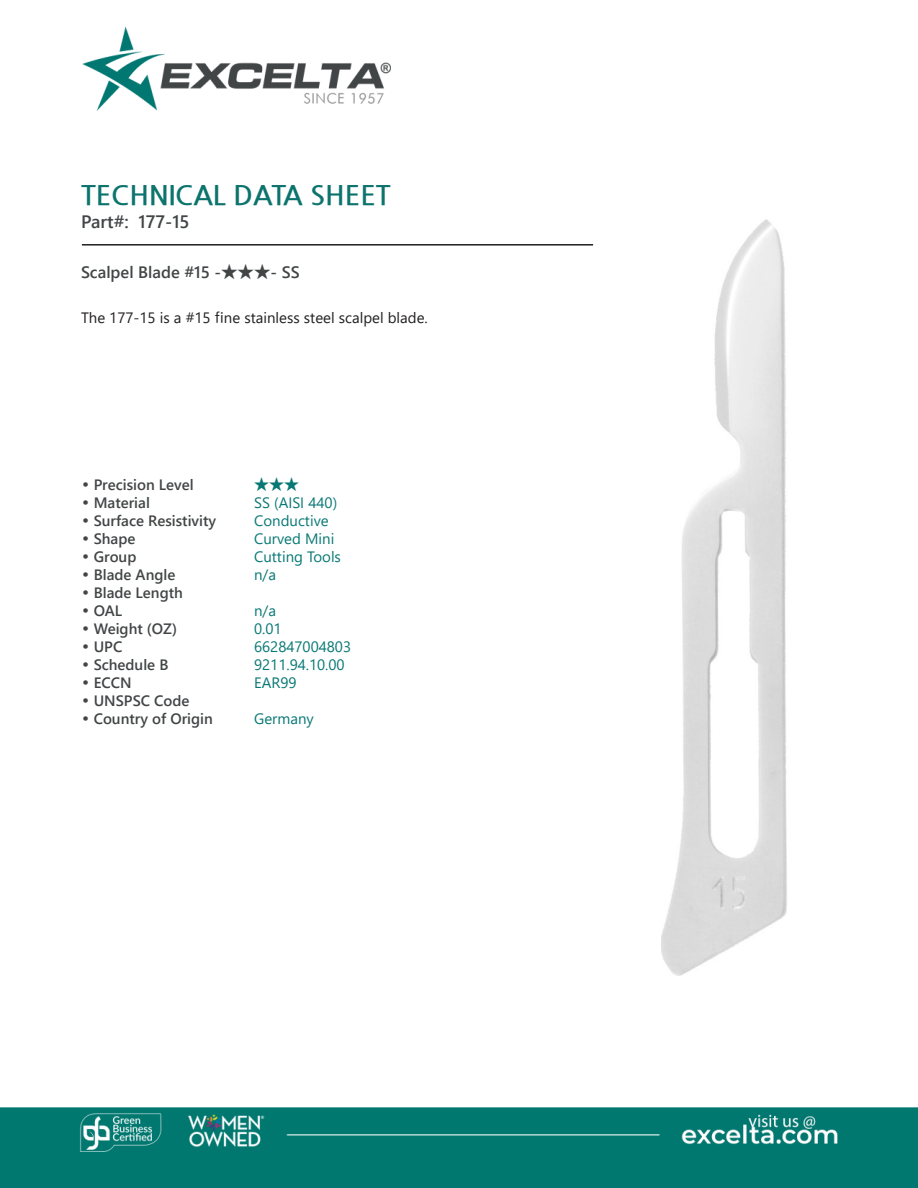
<style>
.page{position:relative;width:918px;height:1188px;background:#fff}
.page>*{position:absolute;margin:0;border:0;box-sizing:border-box;transform-origin:0 0}
.t1{font:700 27px "Nanum Gothic";color:#0d746d}
.t2{font:700 18px "Yu Gothic UI";color:#424546}
.t3{font:700 16.5px "Yu Gothic UI";color:#424546}
.t4{font:700 15px "Yu Gothic UI";color:#424546}
.t5{font:15px "Yu Gothic UI";color:#087875}
.t6{font:15px "Yu Gothic UI";color:#221f1f}
.s1{font-family:"Century Gothic";font-weight:400}
</style>
<div class="page">
<img style="left:0;top:26px;width:918px;height:1162px">
<img style="left:662px;top:220px;width:125px;height:756px">
<hr style="left:82px;top:244px;width:511px;height:2px;background:#221f1f">
<h1 class="t1" style="left:81px;top:179px;width:311px">TECHNICAL DATA SHEET</h1>
<p class="t2" style="left:81px;top:215px;width:110px">Part#: 177-15</p>
<p class="t3" style="left:81px;top:262px;width:220px">Scalpel Blade #15 -★★★- SS</p>
<p class="t6" style="left:81px;top:303px;width:348px">The 177-15 is a #15 昀椀ne stainless steel scalpel blade.</p>
<p class="t4" style="left:81px;top:479px;width:114px"><span class="s1">•</span> Precision Level</p>
<p class="t5" style="left:254px;top:471px;width:46px">★★★</p>
<p class="t4" style="left:81px;top:497px;width:70px"><span class="s1">•</span> Material</p>
<p class="t5" style="left:254px;top:489px;width:85px">SS (AISI 440)</p>
<p class="t4" style="left:81px;top:515px;width:137px"><span class="s1">•</span> Surface Resistivity</p>
<p class="t5" style="left:254px;top:515px;width:76px">Conductive</p>
<p class="t4" style="left:81px;top:533px;width:56px"><span class="s1">•</span> Shape</p>
<p class="t5" style="left:254px;top:525px;width:82px">Curved Mini</p>
<p class="t4" style="left:81px;top:551px;width:57px"><span class="s1">•</span> Group</p>
<p class="t5" style="left:254px;top:543px;width:88px">Cutting Tools</p>
<p class="t4" style="left:81px;top:569px;width:96px"><span class="s1">•</span> Blade Angle</p>
<p class="t5" style="left:254px;top:569px;width:23px">n/a</p>
<p class="t4" style="left:81px;top:587px;width:103px"><span class="s1">•</span> Blade Length</p>
<p class="t4" style="left:81px;top:605px;width:43px"><span class="s1">•</span> OAL</p>
<p class="t5" style="left:254px;top:605px;width:23px">n/a</p>
<p class="t4" style="left:81px;top:623px;width:98px"><span class="s1">•</span> Weight (OZ)</p>
<p class="t5" style="left:254px;top:615px;width:29px">0.01</p>
<p class="t4" style="left:81px;top:641px;width:43px"><span class="s1">•</span> UPC</p>
<p class="t5" style="left:254px;top:633px;width:99px">662847004803</p>
<p class="t4" style="left:81px;top:659px;width:89px"><span class="s1">•</span> Schedule B</p>
<p class="t5" style="left:254px;top:651px;width:92px">9211.94.10.00</p>
<p class="t4" style="left:81px;top:677px;width:52px"><span class="s1">•</span> ECCN</p>
<p class="t5" style="left:254px;top:669px;width:44px">EAR99</p>
<p class="t4" style="left:81px;top:695px;width:110px"><span class="s1">•</span> UNSPSC Code</p>
<p class="t4" style="left:81px;top:713px;width:133px"><span class="s1">•</span> Country of Origin</p>
<p class="t5" style="left:254px;top:705px;width:61px">Germany</p>
</div>
